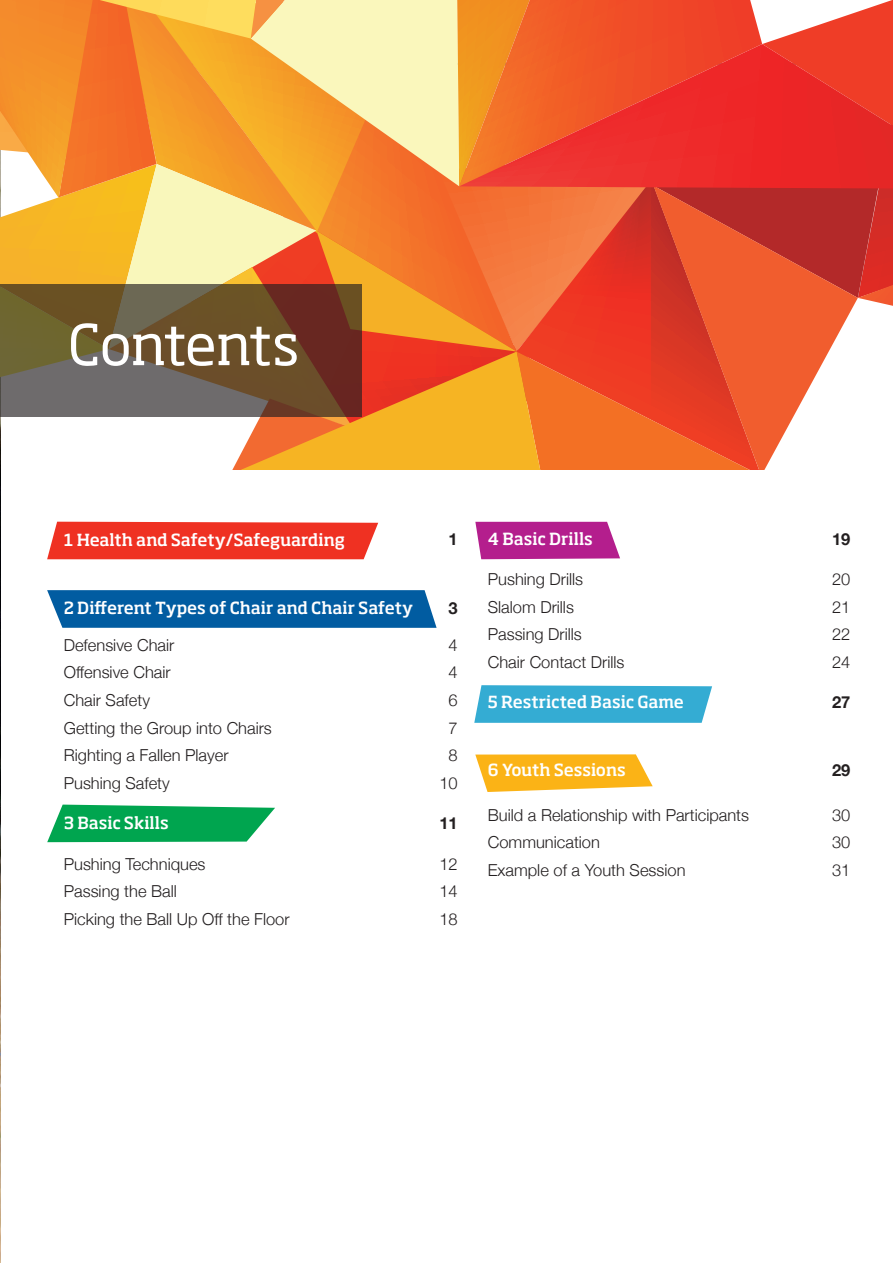
<style>
.page{position:relative;width:893px;height:1263px;background:#fff}
.page>*{position:absolute;margin:0;border:0;box-sizing:border-box;transform-origin:0 0}
.t1{font:55.5px "Soho Pro";letter-spacing:-.02em;color:#fff}
.t2{font:300 16.5px "Helvetica Neue";color:#231f20}
.t3{font:500 16.5px "Soho Std";letter-spacing:-.005em;color:#fff}
.t4{font:700 16.5px "Helvetica Neue";color:#231f20}
</style>
<div class="page">
<svg style="left:475px;top:522px;width:145px;height:37px;background:#b92e95"></svg>
<svg style="left:475px;top:754px;width:178px;height:38px;background:#fbbf3b"></svg>
<svg style="left:474px;top:685px;width:238px;height:38px;background:#40b1d5"></svg>
<img style="left:0;top:470px;width:1px;height:793px">
<svg style="left:47px;top:804px;width:228px;height:38px;background:#25b269"></svg>
<svg style="left:0;top:0;width:893px;height:470px;background:#f19251"></svg>
<svg style="left:459px;top:44px;width:434px;height:145px;background:#ee4128"></svg>
<svg style="left:47px;top:590px;width:390px;height:38px;background:#0c63a5"></svg>
<div style="left:47px;top:522px;width:331px;height:37px;background:#ef3122"></div>
<div style="left:0;top:285px;width:361px;height:132px;background:#231f20;opacity:.66"></div>
<h1 class="t1" style="left:68px;top:322px;width:233px">Contents</h1>
<p class="t3" style="left:64px;top:533px;width:283px">1 Health and Safety/Safeguarding</p>
<p class="t4" style="left:449px;top:528px;width:11px">1</p>
<p class="t3" style="left:64px;top:601px;width:351px">2 Different Types of Chair and Chair Safety</p>
<p class="t4" style="left:449px;top:597px;width:11px">3</p>
<p class="t2" style="left:64px;top:635px;width:112px">Defensive Chair</p>
<p class="t2" style="left:449px;top:635px;width:11px">4</p>
<p class="t2" style="left:64px;top:662px;width:108px">Offensive Chair</p>
<p class="t2" style="left:449px;top:662px;width:11px">4</p>
<p class="t2" style="left:64px;top:690px;width:88px">Chair Safety</p>
<p class="t2" style="left:449px;top:690px;width:11px">6</p>
<p class="t2" style="left:64px;top:717px;width:210px">Getting the Group into Chairs</p>
<p class="t2" style="left:449px;top:717px;width:11px">7</p>
<p class="t2" style="left:64px;top:745px;width:166px">Righting a Fallen Player</p>
<p class="t2" style="left:449px;top:745px;width:11px">8</p>
<p class="t2" style="left:64px;top:773px;width:108px">Pushing Safety</p>
<p class="t2" style="left:439px;top:773px;width:20px">10</p>
<p class="t3" style="left:64px;top:816px;width:106px">3 Basic Skills</p>
<p class="t4" style="left:439px;top:813px;width:20px">11</p>
<p class="t2" style="left:64px;top:854px;width:143px">Pushing Techniques</p>
<p class="t2" style="left:439px;top:854px;width:20px">12</p>
<p class="t2" style="left:64px;top:881px;width:115px">Passing the Ball</p>
<p class="t2" style="left:439px;top:881px;width:20px">14</p>
<p class="t2" style="left:64px;top:909px;width:227px">Picking the Ball Up Off the Floor</p>
<p class="t2" style="left:439px;top:909px;width:20px">18</p>
<p class="t3" style="left:488px;top:532px;width:107px">4 Basic Drills</p>
<p class="t4" style="left:832px;top:529px;width:20px">19</p>
<p class="t2" style="left:488px;top:569px;width:97px">Pushing Drills</p>
<p class="t2" style="left:832px;top:569px;width:20px">20</p>
<p class="t2" style="left:488px;top:596px;width:88px">Slalom Drills</p>
<p class="t2" style="left:832px;top:596px;width:20px">21</p>
<p class="t2" style="left:488px;top:624px;width:96px">Passing Drills</p>
<p class="t2" style="left:832px;top:624px;width:20px">22</p>
<p class="t2" style="left:488px;top:652px;width:138px">Chair Contact Drills</p>
<p class="t2" style="left:832px;top:652px;width:20px">24</p>
<p class="t3" style="left:488px;top:695px;width:197px">5 Restricted Basic Game</p>
<p class="t4" style="left:832px;top:692px;width:20px">27</p>
<p class="t3" style="left:488px;top:763px;width:140px">6 Youth Sessions</p>
<p class="t4" style="left:832px;top:760px;width:20px">29</p>
<p class="t2" style="left:488px;top:805px;width:263px">Build a Relationship with Participants</p>
<p class="t2" style="left:832px;top:805px;width:20px">30</p>
<p class="t2" style="left:488px;top:832px;width:114px">Communication</p>
<p class="t2" style="left:832px;top:832px;width:20px">30</p>
<p class="t2" style="left:488px;top:860px;width:199px">Example of a Youth Session</p>
<p class="t2" style="left:832px;top:860px;width:20px">31</p>
</div>
